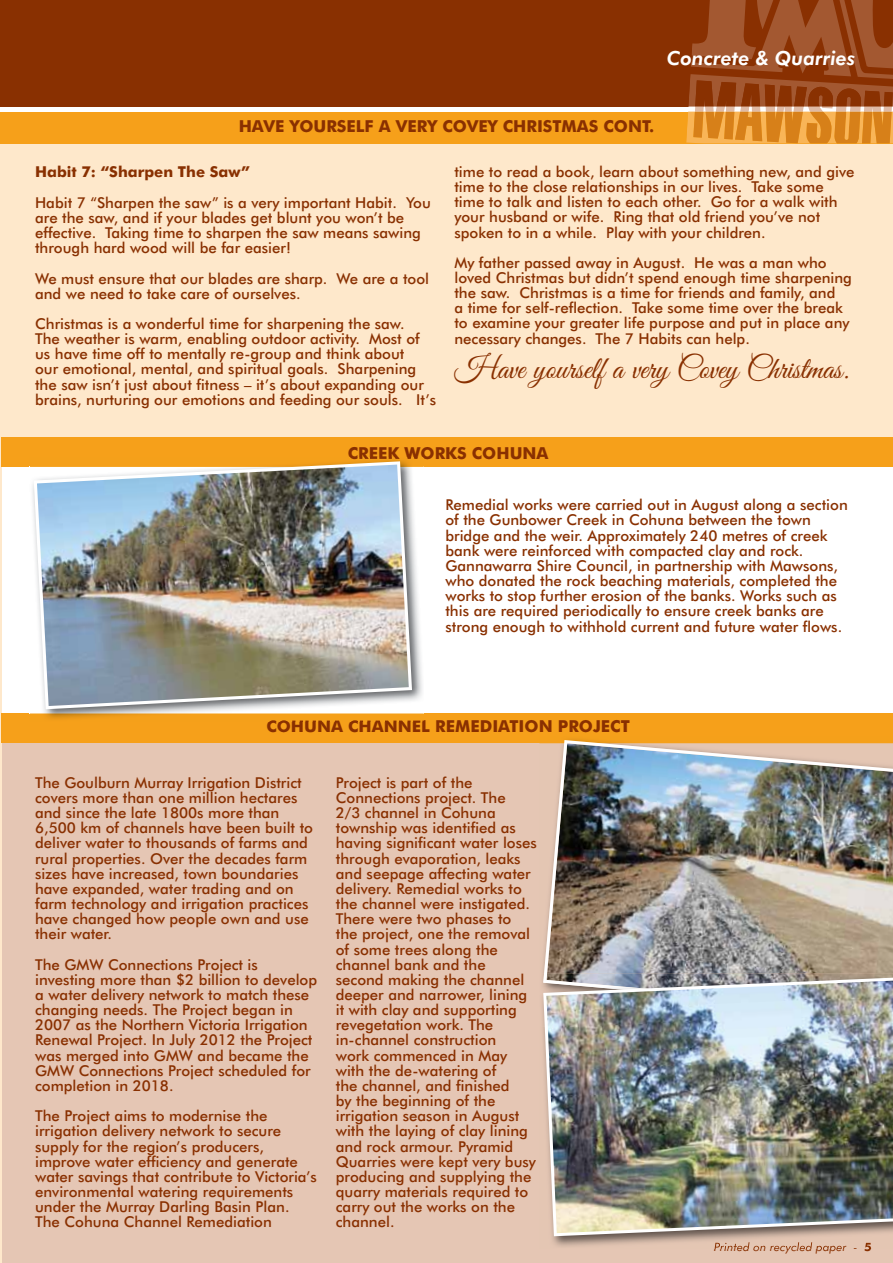
<style>
.page{position:relative;width:893px;height:1263px;background:#fff}
.page>*{position:absolute;margin:0;border:0;box-sizing:border-box;transform-origin:0 0}
.t1{font:31.5px "Great Vibes";color:#893001}
.t2{font:italic 800 19.5px "Futura BT";color:#fff}
.t3{font:700 16.5px "Futura BT";color:#893001}
.t4{font:500 15px/15.1px "Futura BT";color:#893001}
.t5{font:700 15px "Futura BT";color:#893001}
.t6{font:italic 12px "Futura BT";color:#893001}
.s1{font-weight:700;font-style:normal}
</style>
<div class="page">
<div style="left:1px;top:738px;width:892px;height:525px;background:#e5c6b4"></div>
<hr style="left:0;top:143px;width:1px;height:1120px;background:#fee8cb">
<div style="left:1px;top:128px;width:892px;height:335px;background:#fee8cb"></div>
<div style="left:0;top:0;width:893px;height:106px;background:#893001"></div>
<div style="left:0;top:112px;width:893px;height:32px;background:#f6a01a"></div>
<svg style="left:686px;top:0;width:207px;height:144px"></svg>
<div style="left:1px;top:437px;width:892px;height:30px;background:#f6a01a"></div>
<div style="left:1px;top:713px;width:892px;height:30px;background:#f6a01a"></div>
<img style="left:30px;top:459px;width:394px;height:260px">
<img style="left:350px;top:457px;width:74px;height:2px">
<img style="left:271px;top:720px;width:153px;height:1px">
<img style="left:34px;top:461px;width:378px;height:248px">
<img style="left:539px;top:739px;width:332px;height:508px">
<img style="left:543px;top:740px;width:350px;height:233px">
<img style="left:714px;top:1242px;width:147px;height:6px">
<svg style="left:865px;top:1243px;width:6px;height:5px"></svg>
<img style="left:543px;top:973px;width:350px;height:5px">
<img style="left:543px;top:978px;width:350px;height:258px">
<h2 class="t2" style="left:667px;top:47px;width:191px">Concrete &amp; Quarries</h2>
<p class="t3" style="left:239px;top:117px;width:417px">HAVE YOURSELF A VERY COVEY CHRISTMAS CONT.</p>
<p class="t5" style="left:35px;top:163px;width:216px">Habit 7: “Sharpen The Saw”</p>
<p class="t4" style="left:35px;top:195px;width:397px">Habit 7 “Sharpen the saw” is a very important Habit. You are the saw, and if your blades get blunt you won’t be effective. Taking time to sharpen the saw means sawing through hard wood will be far easier!</p>
<p class="t4" style="left:35px;top:270px;width:396px">We must ensure that our blades are sharp. We are a tool and we need to take care of ourselves.</p>
<p class="t4" style="left:35px;top:316px;width:403px">Christmas is a wonderful time for sharpening the saw.<br>The weather is warm, enabling outdoor activity. Most of us have time off to mentally re-group and think about<br>our emotional, mental, and spiritual goals. Sharpening the saw isn’t just about fitness – it’s about expanding our brains, nurturing our emotions and feeding our souls. It’s</p>
<p class="t4" style="left:454px;top:164px;width:401px">time to read a book, learn about something new, and give time to the close relationships in our lives. Take some time to talk and listen to each other. Go for a walk with your husband or wife. Ring that old friend you’ve not spoken to in a while. Play with your children.</p>
<p class="t4" style="left:454px;top:255px;width:399px">My father passed away in August. He was a man who loved Christmas but didn’t spend enough time sharpening the saw. Christmas is a time for friends and family, and<br>a time for self-reflection. Take some time over the break to examine your greater life purpose and put in place any necessary changes. The 7 Habits can help.</p>
<h1 class="t1" style="left:454px;top:351px;width:396px">Have yourself a very Covey Christmas.</h1>
<p class="t3" style="left:348px;top:443px;width:202px">CREEK WORKS COHUNA</p>
<p class="t4" style="left:445px;top:497px;width:404px">Remedial works were carried out in August along a section of the Gunbower Creek in Cohuna between the town bridge and the weir. Approximately 240 metres of creek bank were reinforced with compacted clay and rock.<br>Gannawarra Shire Council, in partnership with Mawsons, who donated the rock beaching materials, completed the works to stop further erosion of the banks. Works such as this are required periodically to ensure creek banks are strong enough to withhold current and future water flows.</p>
<p class="t3" style="left:266px;top:716px;width:365px">COHUNA CHANNEL REMEDIATION PROJECT</p>
<p class="t4" style="left:35px;top:775px;width:279px">The Goulburn Murray Irrigation District covers more than one million hectares and since the late 1800s more than 6,500 km of channels have been built to deliver water to thousands of farms and rural properties. Over the decades farm sizes have increased, town boundaries have expanded, water trading and on farm technology and irrigation practices have changed how people own and use their water.</p>
<p class="t4" style="left:35px;top:957px;width:284px">The GMW Connections Project is investing more than $2 billion to develop a water delivery network to match these changing needs. The Project began in 2007 as the Northern Victoria Irrigation Renewal Project. In July 2012 the Project was merged into GMW and became the GMW Connections Project scheduled for completion in 2018.</p>
<p class="t4" style="left:35px;top:1108px;width:283px">The Project aims to modernise the irrigation delivery network to secure supply for the region’s producers, improve water efficiency and generate water savings that contribute to Victoria’s environmental watering requirements under the Murray Darling Basin Plan.<br>The Cohuna Channel Remediation</p>
<p class="t4" style="left:336px;top:775px;width:203px">Project is part of the<br>Connections project. The<br>2/3 channel in Cohuna township was identified as having significant water loses through evaporation, leaks and seepage affecting water delivery. Remedial works to the channel were instigated.<br>There were two phases to<br>the project, one the removal of some trees along the channel bank and the second making the channel deeper and narrower, lining it with clay and supporting revegetation work. The in-channel construction<br>work commenced in May with the de-watering of<br>the channel, and finished<br>by the beginning of the irrigation season in August with the laying of clay lining and rock armour. Pyramid<br>Quarries were kept very busy producing and supplying the quarry materials required to carry out the works on the channel.</p>
<p class="t6" style="left:714px;top:1240px;width:159px">Printed on recycled paper - <span class="s1">5</span></p>
</div>
